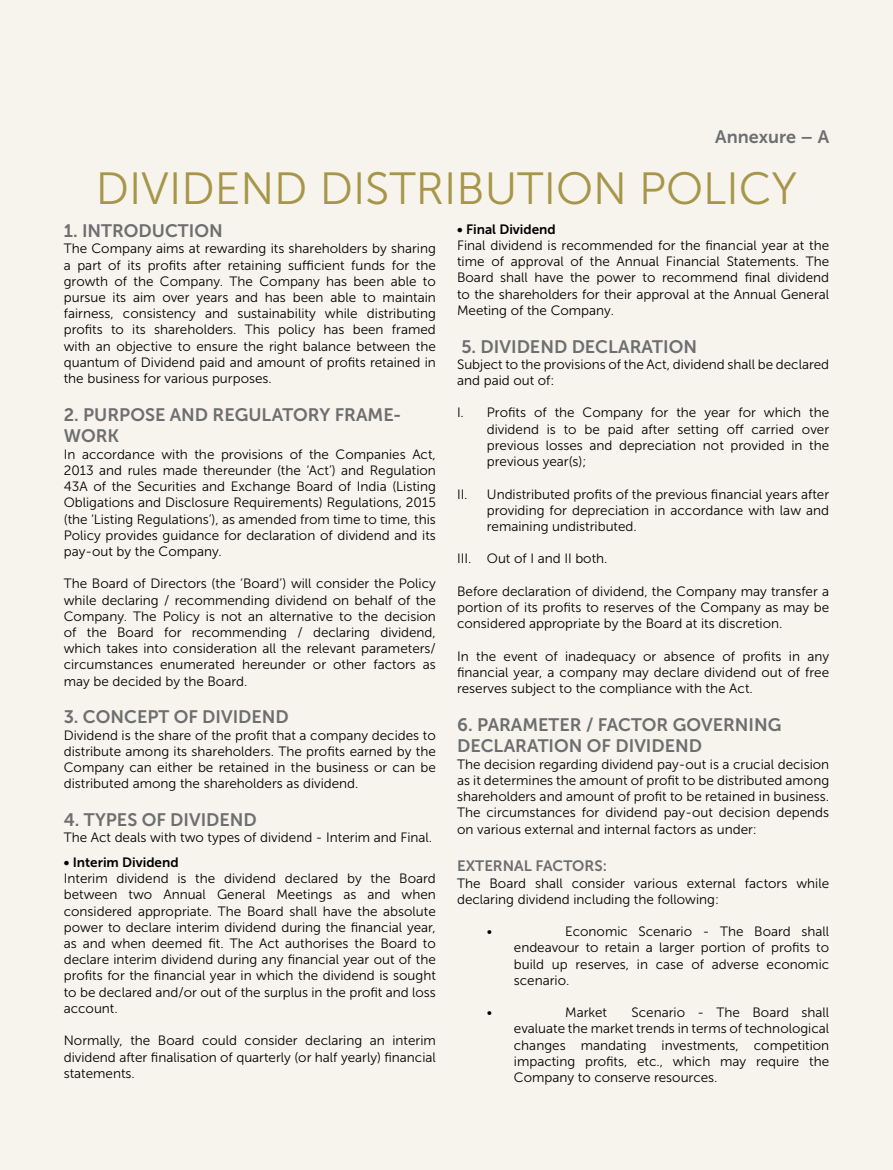
<style>
.page{position:relative;width:893px;height:1170px;background:#fff}
.page>*{position:absolute;margin:0;border:0;box-sizing:border-box;transform-origin:0 0}
.t1{font:45px "Museo Sans 300";color:#a79549}
.t2{font:18px/21.6px "Museo Sans 700";color:#6d6e70}
.t3{font:15px "Museo Sans 700";color:#6d6e70}
.t4{font:13.5px/16.2px "Museo Sans 300";color:#000;text-align:justify}
.t5{font:13.5px "Museo Sans 700";color:#000}
</style>
<div class="page">
<div style="left:0;top:0;width:893px;height:1169px;background:#f6f4ec"></div>
<h2 class="t2" style="left:715px;top:126px;width:115px">Annexure – A</h2>
<h1 class="t1" style="left:96px;top:164px;width:703px">DIVIDEND DISTRIBUTION POLICY</h1>
<h2 class="t2" style="left:64px;top:220px;width:160px">1. INTRODUCTION</h2>
<p class="t4" style="left:64px;top:241px;width:374px">The Company aims at rewarding its shareholders by sharing a part of its profits after retaining sufficient funds for the growth of the Company. The Company has been able to pursue its aim over years and has been able to maintain fairness, consistency and sustainability while distributing profits to its shareholders. This policy has been framed with an objective to ensure the right balance between the quantum of Dividend paid and amount of profits retained in the business for various purposes.</p>
<h2 class="t2" style="left:64px;top:404px;width:339px">2. PURPOSE AND REGULATORY FRAME-<br>WORK</h2>
<p class="t4" style="left:64px;top:446px;width:374px">In accordance with the provisions of the Companies Act, 2013 and rules made thereunder (the ‘Act’) and Regulation 43A of the Securities and Exchange Board of India (Listing Obligations and Disclosure Requirements) Regulations, 2015 (the ‘Listing Regulations’), as amended from time to time, this Policy provides guidance for declaration of dividend and its pay-out by the Company.</p>
<p class="t4" style="left:64px;top:575px;width:374px">The Board of Directors (the ‘Board’) will consider the Policy while declaring / recommending dividend on behalf of the Company. The Policy is not an alternative to the decision of the Board for recommending / declaring dividend, which takes into consideration all the relevant parameters/ circumstances enumerated hereunder or other factors as may be decided by the Board.</p>
<h2 class="t2" style="left:64px;top:706px;width:227px">3. CONCEPT OF DIVIDEND</h2>
<p class="t4" style="left:64px;top:727px;width:374px">Dividend is the share of the profit that a company decides to distribute among its shareholders. The profits earned by the Company can either be retained in the business or can be distributed among the shareholders as dividend.</p>
<h2 class="t2" style="left:64px;top:809px;width:195px">4. TYPES OF DIVIDEND</h2>
<p class="t4" style="left:64px;top:829px;width:370px">The Act deals with two types of dividend - Interim and Final.</p>
<p class="t5" style="left:64px;top:854px;width:116px">• Interim Dividend</p>
<p class="t4" style="left:64px;top:870px;width:374px">Interim dividend is the dividend declared by the Board between two Annual General Meetings as and when considered appropriate. The Board shall have the absolute power to declare interim dividend during the financial year, as and when deemed fit. The Act authorises the Board to declare interim dividend during any financial year out of the profits for the financial year in which the dividend is sought to be declared and/or out of the surplus in the profit and loss account.</p>
<p class="t4" style="left:64px;top:1032px;width:374px">Normally, the Board could consider declaring an interim dividend after finalisation of quarterly (or half yearly) financial statements.</p>
<p class="t5" style="left:457px;top:221px;width:100px">• Final Dividend</p>
<p class="t4" style="left:457px;top:237px;width:374px">Final dividend is recommended for the financial year at the time of approval of the Annual Financial Statements. The Board shall have the power to recommend final dividend to the shareholders for their approval at the Annual General Meeting of the Company.</p>
<h2 class="t2" style="left:461px;top:335px;width:237px">5. DIVIDEND DECLARATION</h2>
<p class="t4" style="left:457px;top:356px;width:374px">Subject to the provisions of the Act, dividend shall be declared and paid out of:</p>
<p class="t4" style="left:487px;top:405px;width:344px;text-indent:-30px">I. Profits of the Company for the year for which the dividend is to be paid after setting off carried over previous losses and depreciation not provided in the previous year(s);</p>
<p class="t4" style="left:487px;top:486px;width:344px;text-indent:-30px">II. Undistributed profits of the previous financial years after providing for depreciation in accordance with law and remaining undistributed.</p>
<p class="t4" style="left:457px;top:550px;width:152px">III. Out of I and II both.</p>
<p class="t4" style="left:457px;top:583px;width:374px">Before declaration of dividend, the Company may transfer a portion of its profits to reserves of the Company as may be considered appropriate by the Board at its discretion.</p>
<p class="t4" style="left:457px;top:648px;width:374px">In the event of inadequacy or absence of profits in any financial year, a company may declare dividend out of free reserves subject to the compliance with the Act.</p>
<h2 class="t2" style="left:457px;top:713px;width:326px">6. PARAMETER / FACTOR GOVERNING<br>DECLARATION OF DIVIDEND</h2>
<p class="t4" style="left:457px;top:756px;width:374px">The decision regarding dividend pay-out is a crucial decision as it determines the amount of profit to be distributed among shareholders and amount of profit to be retained in business.<br>The circumstances for dividend pay-out decision depends on various external and internal factors as under:</p>
<p class="t3" style="left:457px;top:857px;width:151px">EXTERNAL FACTORS:</p>
<p class="t4" style="left:457px;top:874px;width:374px">The Board shall consider various external factors while declaring dividend including the following:</p>
<p class="t4" style="left:487px;top:923px;width:7px">•</p>
<p class="t4" style="left:514px;top:923px;width:317px;text-indent:51px">Economic Scenario - The Board shall endeavour to retain a larger portion of profits to build up reserves, in case of adverse economic scenario.</p>
<p class="t4" style="left:487px;top:1004px;width:7px">•</p>
<p class="t4" style="left:565px;top:1004px;width:44px">Market</p>
<p class="t4" style="left:514px;top:1004px;width:317px;text-indent:118px">Scenario - The Board shall evaluate the market trends in terms of technological changes mandating investments, competition impacting profits, etc., which may require the Company to conserve resources.</p>
</div>
